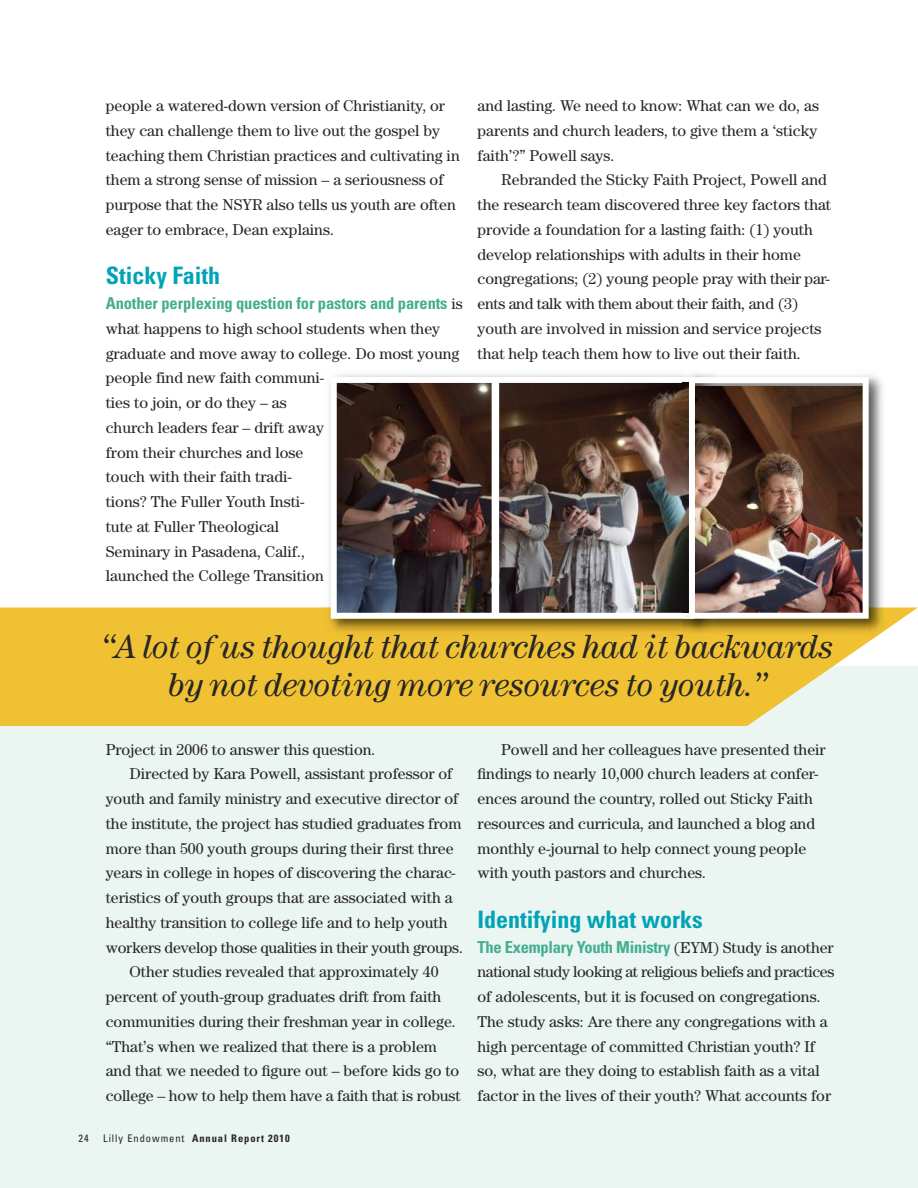
<style>
.page{position:relative;width:918px;height:1188px;background:#fff}
.page>*{position:absolute;margin:0;border:0;box-sizing:border-box;transform-origin:0 0}
.t1{font:italic 33.9px/38.2px "Century";letter-spacing:-.01em;color:#272627;text-align:center}
.t2{font:700 condensed 24px "Univers";color:#00a4b5}
.t3{font:700 condensed 16.5px "Univers";letter-spacing:-.01em;color:#43ae91}
.t4{font:15.75px/24.8px "Century";color:#272627}
.t5{font:700 condensed 10.5px "Univers";letter-spacing:.09em;color:#272627}
.t6{font:condensed 10.5px "Univers";color:#272627}
.s1{font-family:"Century";font-weight:400;font-stretch:normal;font-size:15.75px;color:#272627}
.s2{font-weight:400}
</style>
<div class="page">
<div style="left:0;top:666px;width:918px;height:522px;background:#ebf5f1"></div>
<svg style="left:0;top:608px;width:917px;height:118px;background:#efc748"></svg>
<img style="left:324px;top:608px;width:358px;height:30px">
<img style="left:344px;top:635px;width:30px;height:3px">
<img style="left:384px;top:635px;width:55px;height:3px">
<img style="left:461px;top:635px;width:78px;height:3px">
<img style="left:583px;top:635px;width:55px;height:3px">
<img style="left:650px;top:634px;width:18px;height:4px">
<img style="left:338px;top:384px;width:344px;height:228px">
<div style="left:331px;top:377px;width:364px;height:242px;border:6px solid #fff"></div>
<div style="left:492px;top:381px;width:7px;height:234px;background:#fff"></div>
<img style="left:695px;top:370px;width:193px;height:238px">
<img style="left:682px;top:608px;width:206px;height:31px">
<img style="left:724px;top:635px;width:96px;height:3px">
<svg style="left:682px;top:372px;width:13px;height:5px"></svg>
<svg style="left:676px;top:635px;width:9px;height:3px"></svg>
<img style="left:682px;top:377px;width:7px;height:242px">
<img style="left:682px;top:383px;width:7px;height:230px">
<img style="left:696px;top:386px;width:166px;height:226px">
<div style="left:689px;top:377px;width:180px;height:242px;border:6px solid #fff"></div>
<p class="t4" style="left:106px;top:95px;width:356px">people a watered-down version of Christianity, or they can challenge them to live out the gospel by teaching them Christian practices and cultivating in them a strong sense of mission – a seriousness of purpose that the NSYR also tells us youth are often eager to embrace, Dean explains.</p>
<h2 class="t2" style="left:106px;top:267px;width:116px">Sticky Faith</h2>
<p class="t3" style="left:106px;top:297px;width:359px">Another perplexing question for pastors and parents <span class="s1">is</span></p>
<p class="t4" style="left:106px;top:318px;width:355px">what happens to high school students when they graduate and move away to college. Do most young people find new faith communi-<br>ties to join, or do they – as<br>church leaders fear – drift away<br>from their churches and lose<br>touch with their faith tradi-<br>tions? The Fuller Youth Insti-<br>tute at Fuller Theological<br>Seminary in Pasadena, Calif.,<br>launched the College Transition</p>
<p class="t4" style="left:478px;top:95px;width:343px;text-align:justify">and lasting. We need to know: What can we do, as parents and church leaders, to give them a ‘sticky faith’?” Powell says.</p>
<p class="t4" style="left:478px;top:169px;width:355px;text-indent:24px">Rebranded the Sticky Faith Project, Powell and the research team discovered three key factors that provide a foundation for a lasting faith: (1) youth develop relationships with adults in their home congregations; (2) young people pray with their par&shy;ents and talk with them about their faith, and (3) youth are involved in mission and service projects that help teach them how to live out their faith.</p>
<h1 class="t1" style="left:101px;top:630px;width:733px">“A lot of us thought that churches had it backwards by not devoting more resources to youth.”</h1>
<p class="t4" style="left:106px;top:738px;width:271px">Project in 2006 to answer this question.</p>
<p class="t4" style="left:130px;top:763px;width:325px">Directed by Kara Powell, assistant professor of</p>
<p class="t4" style="left:106px;top:788px;width:354px">youth and family ministry and executive director of</p>
<p class="t4" style="left:106px;top:813px;width:357px">the institute, the project has studied graduates from</p>
<p class="t4" style="left:106px;top:837px;width:349px">more than 500 youth groups during their first three</p>
<p class="t4" style="left:106px;top:862px;width:351px">years in college in hopes of discovering the charac-</p>
<p class="t4" style="left:106px;top:887px;width:349px">teristics of youth groups that are associated with a</p>
<p class="t4" style="left:106px;top:912px;width:343px">healthy transition to college life and to help youth</p>
<p class="t4" style="left:106px;top:936px;width:359px">workers develop those qualities in their youth groups.</p>
<p class="t4" style="left:130px;top:961px;width:311px">Other studies revealed that approximately 40</p>
<p class="t4" style="left:106px;top:986px;width:337px">percent of youth-group graduates drift from faith</p>
<p class="t4" style="left:106px;top:1011px;width:352px">communities during their freshman year in college.</p>
<p class="t4" style="left:106px;top:1035px;width:333px">“That’s when we realized that there is a problem</p>
<p class="t4" style="left:106px;top:1060px;width:355px">and that we needed to figure out – before kids go to</p>
<p class="t4" style="left:106px;top:1085px;width:356px">college – how to help them have a faith that is robust</p>
<p class="t6" style="left:79px;top:1134px;width:12px">24</p>
<p class="t5" style="left:103px;top:1134px;width:188px"><span class="s2">Lilly Endowment</span> Annual Report 2010</p>
<p class="t4" style="left:478px;top:738px;width:350px;text-indent:24px">Powell and her colleagues have presented their findings to nearly 10,000 church leaders at confer&shy;ences around the country, rolled out Sticky Faith resources and curricula, and launched a blog and monthly e-journal to help connect young people with youth pastors and churches.</p>
<h2 class="t2" style="left:478px;top:911px;width:227px">Identifying what works</h2>
<p class="t3" style="left:478px;top:941px;width:358px">The Exemplary Youth Ministry <span class="s1">(EYM) Study is another</span></p>
<p class="t4" style="left:478px;top:961px;width:358px">national study looking at religious beliefs and practices of adolescents, but it is focused on congregations.<br>The study asks: Are there any congregations with a high percentage of committed Christian youth? If so, what are they doing to establish faith as a vital factor in the lives of their youth? What accounts for</p>
</div>
